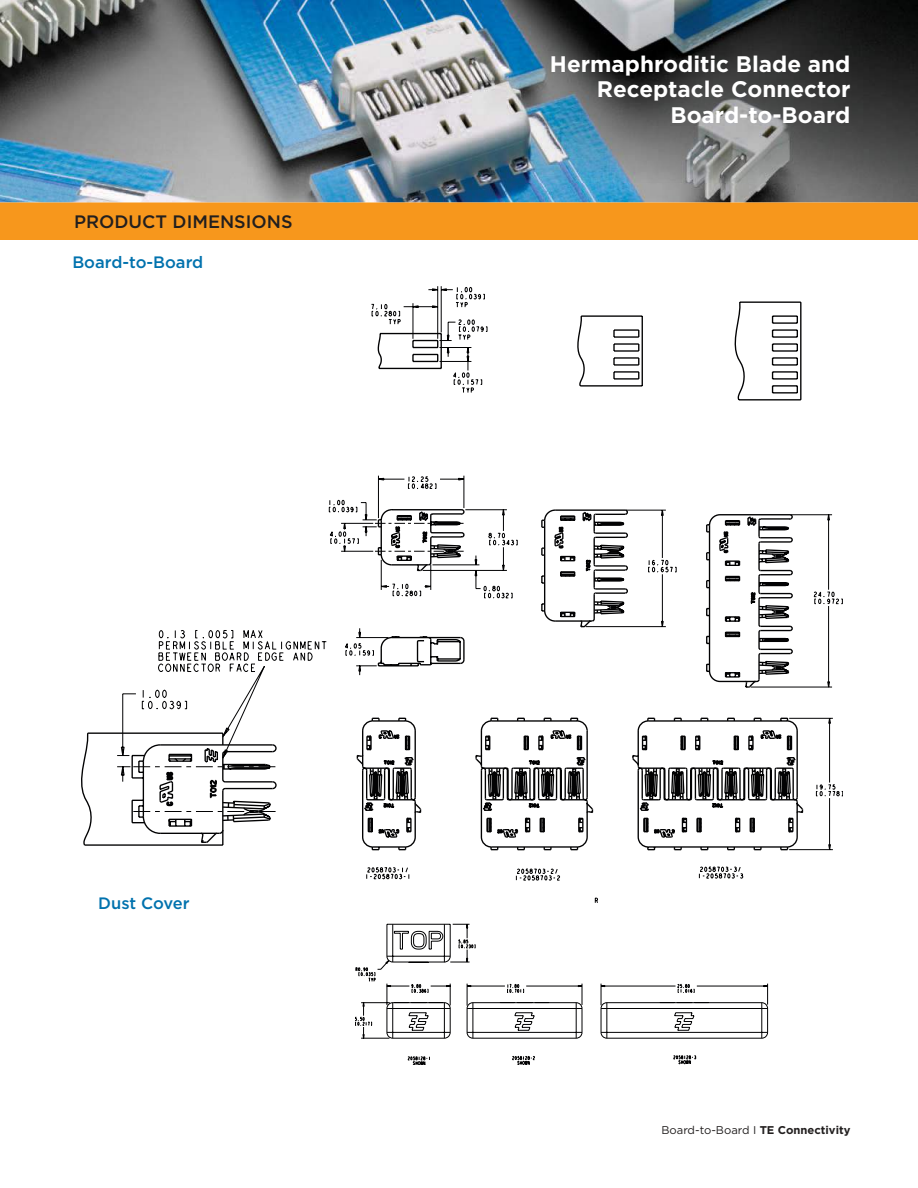
<style>
.page{position:relative;width:918px;height:1188px;background:#fff}
.page>*{position:absolute;margin:0;border:0;box-sizing:border-box;transform-origin:0 0}
.t1{font:700 22.5px/25.5px "Gotham";color:#fff;text-align:right}
.t2{font:500 18px "Gotham";color:#221f1f}
.t3{font:500 16.5px "Gotham";color:#0072ae}
.t4{font:11.25px "Gotham";color:#221f1f}
.s1{font-weight:700}
</style>
<div class="page">
<svg style="left:577px;top:301px;width:225px;height:100px"></svg>
<svg style="left:371px;top:286px;width:116px;height:107px"></svg>
<svg style="left:595px;top:898px;width:3px;height:5px"></svg>
<svg style="left:366px;top:866px;width:378px;height:15px"></svg>
<svg style="left:81px;top:475px;width:762px;height:376px"></svg>
<img style="left:0;top:0;width:918px;height:202px">
<svg style="left:355px;top:924px;width:228px;height:141px"></svg>
<svg style="left:600px;top:983px;width:168px;height:82px"></svg>
<div style="left:0;top:202px;width:918px;height:38px;background:#f7971c"></div>
<img style="left:509px;top:0;width:409px;height:182px">
<p class="t2" style="left:74px;top:214px;width:220px">PRODUCT DIMENSIONS</p>
<p class="t3" style="left:72px;top:255px;width:132px">Board-to-Board</p>
<p class="t3" style="left:98px;top:895px;width:93px">Dust Cover</p>
<p class="t1" style="left:550px;top:53px;width:302px">Hermaphroditic Blade and<br>Receptacle Connector<br>Board-to-Board</p>
<p class="t4" style="left:661px;top:1125px;width:191px">Board-to-Board I <span class="s1">TE Connectivity</span></p>
</div>
